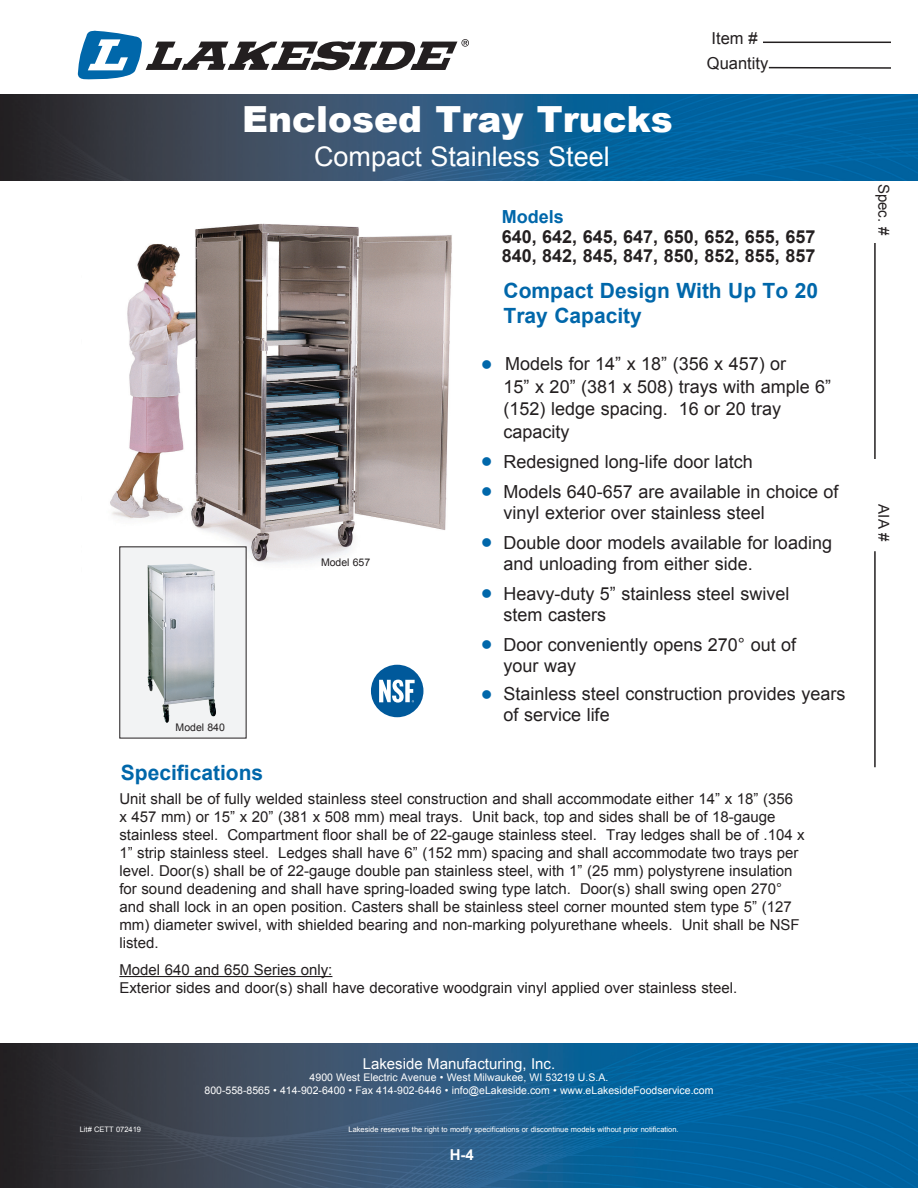
<style>
.page{position:relative;width:918px;height:1188px;background:#fff}
.page>*{position:absolute;margin:0;border:0;box-sizing:border-box;transform-origin:0 0}
.t1{font:900 36px "Arial";color:#fff}
.t2{font:27px "Arial";color:#fff}
.t3{font:700 21px/25.2px "Arial";color:#0067aa}
.t4{font:18px/22.5px "Arial";color:#231f20}
.t5{font:700 18px "Arial";color:#231f20}
.t6{font:700 18px "Arial";color:#0067aa}
.t7{font:16.5px "Arial";color:#231f20}
.t8{font:15px/18px "Arial";color:#231f20}
.t9{font:15px "Arial";color:#fff}
.t10{font:700 15px "Arial";color:#fff}
.t11{font:10.5px "Arial";color:#fff}
.t12{font:10.5px "Arial";color:#231f20}
.t13{font:7.5px "Arial";color:#fff}
.s1{color:#0067aa}
</style>
<div class="page">
<img style="left:0;top:94px;width:918px;height:86px">
<img style="left:110px;top:223px;width:342px;height:341px">
<hr style="left:874px;top:243px;width:2px;height:216px;background:#231f20">
<hr style="left:874px;top:551px;width:2px;height:216px;background:#231f20">
<div style="left:371px;top:665px;width:52px;height:52px;background:#00599b;border-radius:50%"></div>
<svg style="left:379px;top:680px;width:36px;height:23px"></svg>
<hr style="left:763px;top:42px;width:128px;height:1px;background:#231f20">
<hr style="left:769px;top:67px;width:122px;height:2px;background:#231f20">
<hr style="left:119px;top:976px;width:213px;height:1px;background:#231f20">
<img style="left:0;top:1043px;width:918px;height:145px">
<div style="left:120px;top:547px;width:126px;height:191px;background:#f2f3f4"></div>
<img style="left:148px;top:564px;width:68px;height:159px">
<div style="left:119px;top:546px;width:128px;height:192px;border:1px solid #231f20"></div>
<svg style="left:78px;top:31px;width:391px;height:49px"></svg>
<p class="t1" style="left:242px;top:93px;width:432px">Enclosed Tray Trucks</p>
<p class="t2" style="left:314px;top:139px;width:297px">Compact Stainless Steel</p>
<p class="t7" style="left:712px;top:28px;width:48px">Item #</p>
<p class="t7" style="left:707px;top:52px;width:63px">Quantity</p>
<p class="t12" style="left:321px;top:555px;width:51px">Model 657</p>
<p class="t12" style="left:176px;top:721px;width:51px">Model 840</p>
<p class="t3" style="left:121px;top:761px;width:144px">Specifications</p>
<p class="t6" style="left:502px;top:205px;width:64px">Models</p>
<p class="t5" style="left:502px;top:224px;width:315px">640, 642, 645, 647, 650, 652, 655, 657</p>
<p class="t5" style="left:502px;top:244px;width:315px">840, 842, 845, 847, 850, 852, 855, 857</p>
<p class="t3" style="left:504px;top:279px;width:316px">Compact Design With Up To 20<br>Tray Capacity</p>
<p class="t4" style="left:481px;top:353px;width:307px"><span class="s1">●</span> Models for 14” x 18” (356 x 457) or</p>
<p class="t4" style="left:504px;top:376px;width:329px">15” x 20” (381 x 508) trays with ample 6” (152) ledge spacing. 16 or 20 tray</p>
<p class="t4" style="left:504px;top:421px;width:68px">capacity</p>
<p class="t4" style="left:481px;top:451px;width:273px"><span class="s1">●</span> Redesigned long-life door latch</p>
<p class="t4" style="left:504px;top:481px;width:336px;line-height:21px;text-indent:-22px"><span class="s1">●</span> Models 640-657 are available in choice of vinyl exterior over stainless steel</p>
<p class="t4" style="left:481px;top:532px;width:352px"><span class="s1">●</span> Double door models available for loading</p>
<p class="t4" style="left:504px;top:553px;width:251px">and unloading from either side.</p>
<p class="t4" style="left:481px;top:583px;width:310px"><span class="s1">●</span> Heavy-duty 5” stainless steel swivel</p>
<p class="t4" style="left:504px;top:604px;width:104px">stem casters</p>
<p class="t4" style="left:481px;top:634px;width:317px"><span class="s1">●</span> Door conveniently opens 270° out of</p>
<p class="t4" style="left:504px;top:655px;width:74px">your way</p>
<p class="t4" style="left:481px;top:683px;width:366px"><span class="s1">●</span> Stainless steel construction provides years</p>
<p class="t4" style="left:504px;top:704px;width:108px">of service life</p>
<p class="t8" style="left:119px;top:790px;width:687px">Unit shall be of fully welded stainless steel construction and shall accommodate either 14” x 18” (356<br>x 457 mm) or 15” x 20” (381 x 508 mm) meal trays. Unit back, top and sides shall be of 18-gauge stainless steel. Compartment floor shall be of 22-gauge stainless steel. Tray ledges shall be of .104 x 1” strip stainless steel. Ledges shall have 6” (152 mm) spacing and shall accommodate two trays per level. Door(s) shall be of 22-gauge double pan stainless steel, with 1” (25 mm) polystyrene insulation for sound deadening and shall have spring-loaded swing type latch. Door(s) shall swing open 270° and shall lock in an open position. Casters shall be stainless steel corner mounted stem type 5” (127 mm) diameter swivel, with shielded bearing and non-marking polyurethane wheels. Unit shall be NSF listed.</p>
<p class="t8" style="left:119px;top:961px;width:215px">Model 640 and 650 Series only:</p>
<p class="t8" style="left:119px;top:979px;width:619px">Exterior sides and door(s) shall have decorative woodgrain vinyl applied over stainless steel.</p>
<p class="t9" style="left:363px;top:1054px;width:194px">Lakeside Manufacturing, Inc.</p>
<p class="t11" style="left:310px;top:1071px;width:300px">4900 West Electric Avenue • West Milwaukee, WI 53219 U.S.A.</p>
<p class="t11" style="left:205px;top:1083px;width:510px">800-558-8565 • 414-902-6400 • Fax 414-902-6446 • info@eLakeside.com • www.eLakesideFoodservice.com</p>
<p class="t13" style="left:80px;top:1125px;width:63px">Lit# CETT 072419</p>
<p class="t13" style="left:349px;top:1125px;width:332px">Lakeside reserves the right to modify specifications or discontinue models without prior notification.</p>
<p class="t10" style="left:450px;top:1145px;width:26px">H-4</p>
<p class="t8" style="left:893px;top:184px;width:53px;rotate:90deg">Spec. #</p>
<p class="t8" style="left:893px;top:504px;width:38px;rotate:90deg">AIA #</p>
</div>
